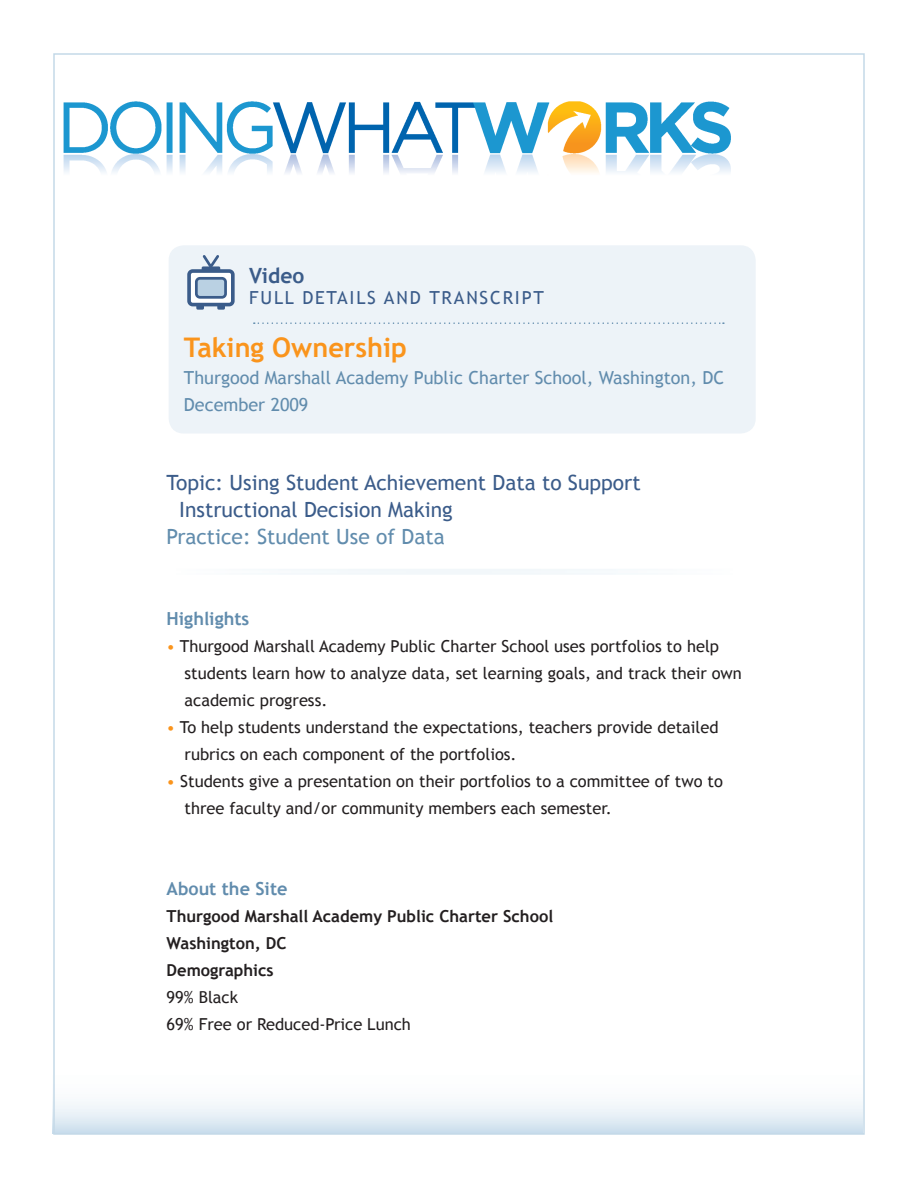
<style>
.page{position:relative;width:918px;height:1188px;background:#fff}
.page>*{position:absolute;margin:0;border:0;box-sizing:border-box;transform-origin:0 0}
.location_date{font:700 27px "Trebuchet MS";color:#fa941c}
.t1{font:21px/27px "Trebuchet MS";color:#3b5c8a}
.t2{font:21px "Trebuchet MS";color:#618cad}
.t3{font:700 21px "Trebuchet MS";color:#3b5c8a}
.location_date-2{font:18px "Trebuchet MS";color:#618cad}
.t4{font:18px "Trebuchet MS";letter-spacing:.1em;color:#3b5c8a}
.t5{font:700 18px "Trebuchet MS";color:#618cad}
.t6{font:16.5px/27px "Trebuchet MS";color:#231f20}
.t7{font:700 16.5px "Trebuchet MS";color:#231f20}
.s1{color:#fa941c}
</style>
<div class="page">
<svg style="left:56px;top:1102px;width:806px;height:30px"></svg>
<div style="left:171px;top:569px;width:564px;height:6px;border:2px solid #fff"></div>
<div style="left:169px;top:245px;width:587px;height:189px;background:#edf3f8;border-radius:15px"></div>
<div style="left:189px;top:271px;width:44px;height:34px;background:#fff;border-radius:4px"></div>
<div style="left:187px;top:269px;width:48px;height:37px;border:4px solid #3b5c8a;border-radius:4px"></div>
<div style="left:196px;top:278px;width:30px;height:19px;background:#bad1e3;border-radius:4px"></div>
<div style="left:195px;top:277px;width:32px;height:22px;border:3px solid #3b5c8a;border-radius:4px"></div>
<svg style="left:200px;top:255px;width:22px;height:17px"></svg>
<svg style="left:196px;top:304px;width:8px;height:6px"></svg>
<svg style="left:217px;top:304px;width:8px;height:6px"></svg>
<svg style="left:254px;top:322px;width:470px;height:2px"></svg>
<img style="left:63px;top:101px;width:668px;height:72px">
<p class="t3" style="left:249px;top:263px;width:57px">Video</p>
<p class="t4" style="left:249px;top:287px;width:296px">FULL DETAILS AND TRANSCRIPT</p>
<p class="location_date" style="left:184px;top:331px;width:224px">Taking Ownership</p>
<p class="location_date-2" style="left:184px;top:367px;width:542px">Thurgood Marshall Academy Public Charter School, Washington, DC</p>
<p class="location_date-2" style="left:184px;top:394px;width:126px">December 2009</p>
<p class="t1" style="left:179px;top:469px;width:463px;text-indent:-13px">Topic: Using Student Achievement Data to Support<br>Instructional Decision Making</p>
<p class="t2" style="left:167px;top:524px;width:280px">Practice: Student Use of Data</p>
<p class="t5" style="left:167px;top:607px;width:84px">Highlights</p>
<p class="t6" style="left:185px;top:632px;width:559px;text-indent:-18px"><span class="s1">•</span> Thurgood Marshall Academy Public Charter School uses portfolios to help students learn how to analyze data, set learning goals, and track their own academic progress.</p>
<p class="t6" style="left:185px;top:713px;width:536px;text-indent:-18px"><span class="s1">•</span> To help students understand the expectations, teachers provide detailed rubrics on each component of the portfolios.</p>
<p class="t6" style="left:185px;top:767px;width:540px;text-indent:-18px"><span class="s1">•</span> Students give a presentation on their portfolios to a committee of two to three faculty and/or community members each semester.</p>
<p class="t5" style="left:167px;top:877px;width:122px">About the Site</p>
<p class="t7" style="left:167px;top:905px;width:388px">Thurgood Marshall Academy Public Charter School</p>
<p class="t7" style="left:167px;top:932px;width:121px">Washington, DC</p>
<p class="t7" style="left:167px;top:959px;width:109px">Demographics</p>
<p class="t6" style="left:167px;top:983px;width:73px">99% Black</p>
<p class="t6" style="left:167px;top:1010px;width:246px">69% Free or Reduced-Price Lunch</p>
</div>
